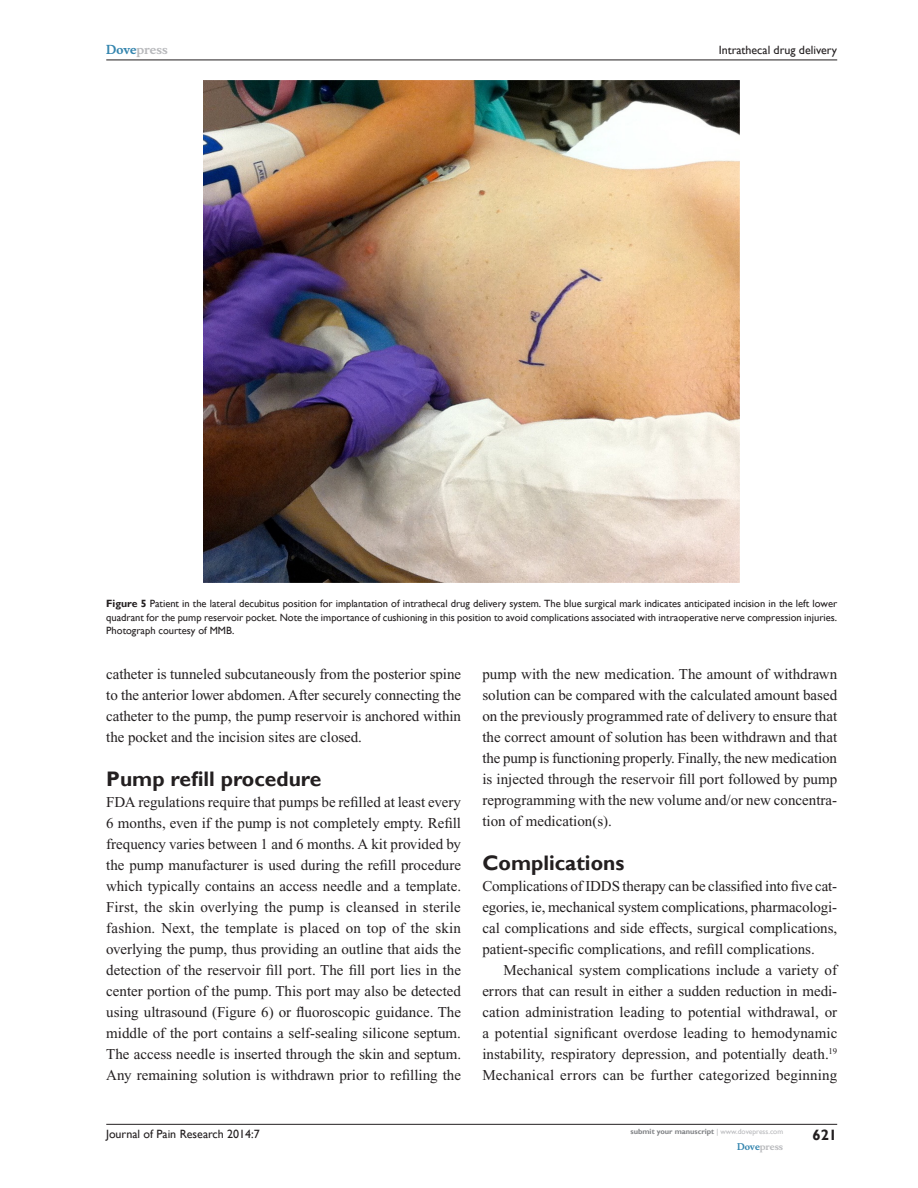
<style>
.page{position:relative;width:918px;height:1188px;background:#fff}
.page>*{position:absolute;margin:0;border:0;box-sizing:border-box;transform-origin:0 0}
.t1{font:700 21px "Gill Sans";color:#231f20}
.TxF{font:15px/21px "Times New Roman";color:#231f20;text-align:justify}
.Tx{font:15px/21px "Times New Roman";letter-spacing:-.005em;color:#231f20;text-align:justify}
.t2{font:700 15px "Gill Sans";color:#231f20}
.t3{font:12px "Gill Sans";color:#231f20}
.t4{font:700 12px "Musee";color:#b8b9bc}
.FC{font:10.5px/13.5px "Gill Sans";color:#231f20;text-align:justify}
.t5{font:700 9px "Musee";color:#b8b9bc}
.t6{font:700 7.5px "Gill Sans";color:#808285}
.s1{color:#3485ae}
.s2{font-weight:700}
.s3{font-weight:400;color:#b8b9bc}
</style>
<div class="page">
<hr style="left:106px;top:1124px;width:731px;height:1px;background:#231f20">
<hr style="left:106px;top:60px;width:731px;height:1px;background:#231f20">
<img style="left:204px;top:81px;width:536px;height:501px">
<p class="t4" style="left:106px;top:43px;width:63px"><span class="s1">Dove</span>press</p>
<p class="t3" style="left:719px;top:43px;width:120px">Intrathecal drug delivery</p>
<p class="FC" style="left:106px;top:597px;width:732px"><span class="s2">Figure 5</span> Patient in the lateral decubitus position for implantation of intrathecal drug delivery system. The blue surgical mark indicates anticipated incision in the left lower quadrant for the pump reservoir pocket. Note the importance of cushioning in this position to avoid complications associated with intraoperative nerve compression injuries.<br>Photograph courtesy of MMB.</p>
<p class="Tx" style="left:106px;top:664px;width:356px">catheter is tunneled subcutaneously from the posterior spine to the anterior lower abdomen. After securely connecting the catheter to the pump, the pump reservoir is anchored within the pocket and the incision sites are closed.</p>
<h1 class="t1" style="left:106px;top:766px;width:217px">Pump refill procedure</h1>
<p class="TxF" style="left:106px;top:791px;width:356px">FDA regulations require that pumps be refilled at least every 6 months, even if the pump is not completely empty. Refill frequency varies between 1 and 6 months. A kit provided by the pump manufacturer is used during the refill procedure which typically contains an access needle and a template.<br>First, the skin overlying the pump is cleansed in sterile fashion. Next, the template is placed on top of the skin overlying the pump, thus providing an outline that aids the detection of the reservoir fill port. The fill port lies in the center portion of the pump. This port may also be detected using ultrasound (Figure 6) or fluoroscopic guidance. The middle of the port contains a self-sealing silicone septum.<br>The access needle is inserted through the skin and septum.<br>Any remaining solution is withdrawn prior to refilling the</p>
<p class="TxF" style="left:482px;top:664px;width:356px">pump with the new medication. The amount of withdrawn solution can be compared with the calculated amount based on the previously programmed rate of delivery to ensure that the correct amount of solution has been withdrawn and that the pump is functioning properly. Finally, the new medication is injected through the reservoir fill port followed by pump reprogramming with the new volume and/or new concentra&shy;tion of medication(s).</p>
<h1 class="t1" style="left:482px;top:850px;width:143px">Complications</h1>
<p class="TxF" style="left:482px;top:875px;width:356px">Complications of IDDS therapy can be classified into five cat&shy;egories, ie, mechanical system complications, pharmacologi&shy;cal complications and side effects, surgical complications, patient-specific complications, and refill complications.</p>
<p class="Tx" style="left:482px;top:959px;width:357px;text-indent:21px">Mechanical system complications include a variety of errors that can result in either a sudden reduction in medi&shy;cation administration leading to potential withdrawal, or a potential significant overdose leading to hemodynamic instability, respiratory depression, and potentially death.<sup>19<br></sup>Mechanical errors can be further categorized beginning</p>
<p class="t3" style="left:106px;top:1127px;width:155px">Journal of Pain Research 2014:7</p>
<p class="t6" style="left:631px;top:1127px;width:154px">submit your manuscript <span class="s3">| www.dovepress.com</span></p>
<p class="t5" style="left:737px;top:1141px;width:48px"><span class="s1">Dove</span>press</p>
<p class="t2" style="left:812px;top:1126px;width:26px">621</p>
</div>
